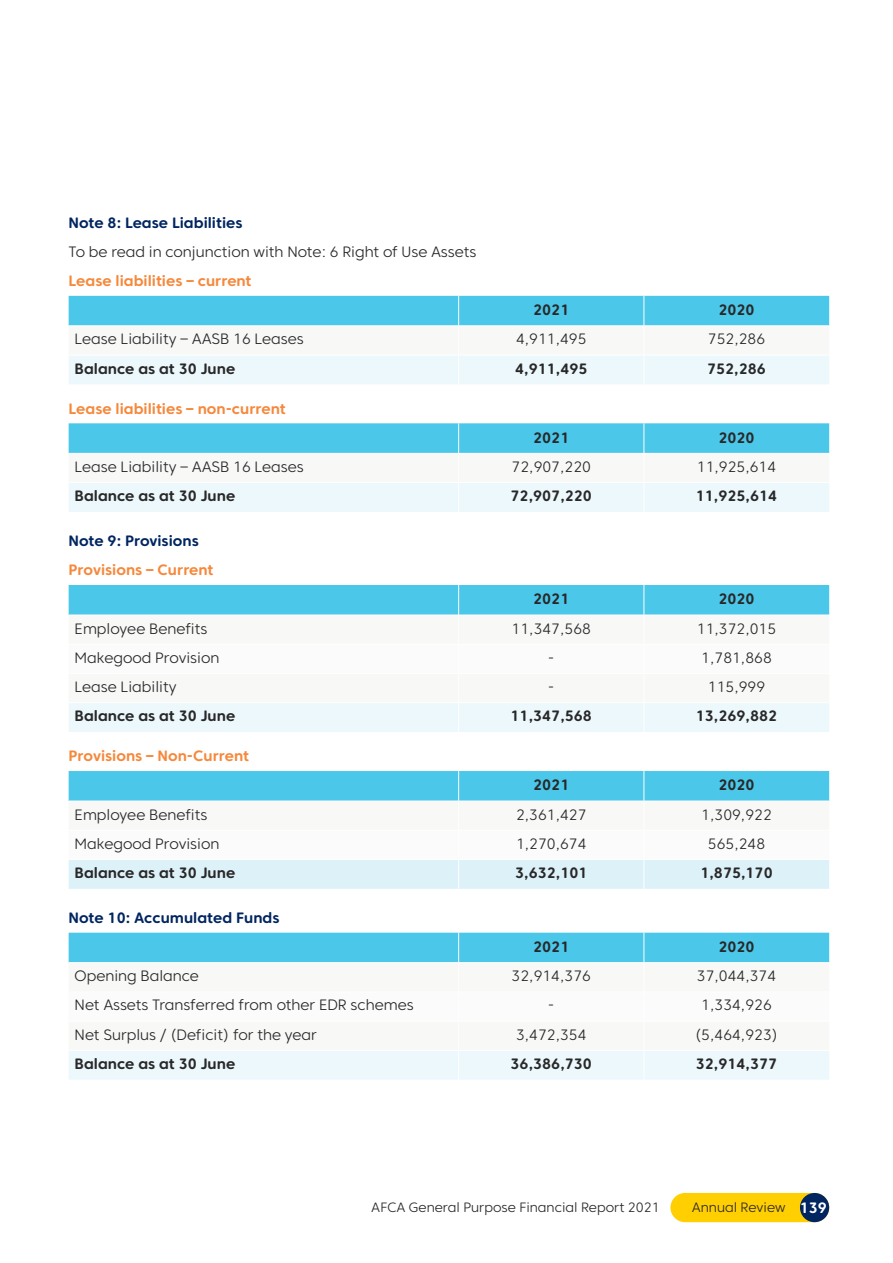
<style>
.page{position:relative;width:893px;height:1263px;background:#fff}
.page>*{position:absolute;margin:0;border:0;box-sizing:border-box;transform-origin:0 0}
.t1{font:300 15px "Core Sans CR 35";color:#292829}
.t2{font:700 15px "Core Sans CR 65";color:#292829}
.t3{font:700 15px "Core Sans CR 65";color:#f6883b}
.t4{font:700 15px "Core Sans CR 65";color:#002561}
.t5{font:300 13.5px "Core Sans CR 35";color:#292829}
.s1{font-family:"Core Sans CR 65";font-weight:700;font-size:15px;color:#fff}
</style>
<div class="page">
<svg style="left:69px;top:296px;width:760px;height:88px"></svg>
<svg style="left:69px;top:423px;width:760px;height:89px"></svg>
<svg style="left:69px;top:585px;width:760px;height:147px"></svg>
<svg style="left:69px;top:771px;width:760px;height:118px"></svg>
<svg style="left:69px;top:933px;width:760px;height:147px"></svg>
<div style="left:670px;top:1193px;width:159px;height:29px;background:#ffcf01;border-radius:15px"></div>
<div style="left:800px;top:1193px;width:29px;height:29px;background:#002561;border-radius:50%"></div>
<p class="t4" style="left:69px;top:213px;width:175px">Note 8: Lease Liabilities</p>
<p class="t1" style="left:69px;top:242px;width:409px">To be read in conjunction with Note: 6 Right of Use Assets</p>
<p class="t3" style="left:69px;top:271px;width:184px">Lease liabilities – current</p>
<p class="t2" style="left:533px;top:300px;width:38px">2021</p>
<p class="t2" style="left:718px;top:300px;width:38px">2020</p>
<p class="t1" style="left:75px;top:330px;width:231px">Lease Liability – AASB 16 Leases</p>
<p class="t1" style="left:516px;top:330px;width:72px">4,911,495</p>
<p class="t1" style="left:708px;top:330px;width:59px">752,286</p>
<p class="t2" style="left:75px;top:359px;width:162px">Balance as at 30 June</p>
<p class="t2" style="left:515px;top:359px;width:74px">4,911,495</p>
<p class="t2" style="left:707px;top:359px;width:60px">752,286</p>
<p class="t3" style="left:69px;top:399px;width:219px">Lease liabilities – non-current</p>
<p class="t2" style="left:533px;top:428px;width:38px">2021</p>
<p class="t2" style="left:718px;top:428px;width:38px">2020</p>
<p class="t1" style="left:75px;top:457px;width:231px">Lease Liability – AASB 16 Leases</p>
<p class="t1" style="left:512px;top:457px;width:81px">72,907,220</p>
<p class="t1" style="left:697px;top:457px;width:81px">11,925,614</p>
<p class="t2" style="left:75px;top:486px;width:162px">Balance as at 30 June</p>
<p class="t2" style="left:511px;top:486px;width:83px">72,907,220</p>
<p class="t2" style="left:696px;top:486px;width:83px">11,925,614</p>
<p class="t4" style="left:69px;top:531px;width:132px">Note 9: Provisions</p>
<p class="t3" style="left:69px;top:561px;width:146px">Provisions – Current</p>
<p class="t2" style="left:533px;top:590px;width:38px">2021</p>
<p class="t2" style="left:718px;top:590px;width:38px">2020</p>
<p class="t1" style="left:75px;top:619px;width:134px">Employee Benefits</p>
<p class="t1" style="left:512px;top:619px;width:81px">11,347,568</p>
<p class="t1" style="left:697px;top:619px;width:81px">11,372,015</p>
<p class="t1" style="left:75px;top:648px;width:146px">Makegood Provision</p>
<p class="t1" style="left:548px;top:648px;width:7px">-</p>
<p class="t1" style="left:701px;top:648px;width:72px">1,781,868</p>
<p class="t1" style="left:75px;top:677px;width:104px">Lease Liability</p>
<p class="t1" style="left:548px;top:677px;width:7px">-</p>
<p class="t1" style="left:708px;top:677px;width:59px">115,999</p>
<p class="t2" style="left:75px;top:707px;width:162px">Balance as at 30 June</p>
<p class="t2" style="left:511px;top:707px;width:83px">11,347,568</p>
<p class="t2" style="left:696px;top:707px;width:83px">13,269,882</p>
<p class="t3" style="left:69px;top:747px;width:182px">Provisions – Non-Current</p>
<p class="t2" style="left:533px;top:776px;width:38px">2021</p>
<p class="t2" style="left:718px;top:776px;width:38px">2020</p>
<p class="t1" style="left:75px;top:805px;width:134px">Employee Benefits</p>
<p class="t1" style="left:516px;top:805px;width:72px">2,361,427</p>
<p class="t1" style="left:701px;top:805px;width:72px">1,309,922</p>
<p class="t1" style="left:75px;top:834px;width:146px">Makegood Provision</p>
<p class="t1" style="left:516px;top:834px;width:72px">1,270,674</p>
<p class="t1" style="left:708px;top:834px;width:59px">565,248</p>
<p class="t2" style="left:75px;top:863px;width:162px">Balance as at 30 June</p>
<p class="t2" style="left:515px;top:863px;width:74px">3,632,101</p>
<p class="t2" style="left:700px;top:863px;width:74px">1,875,170</p>
<p class="t4" style="left:69px;top:908px;width:212px">Note 10: Accumulated Funds</p>
<p class="t2" style="left:533px;top:937px;width:38px">2021</p>
<p class="t2" style="left:718px;top:937px;width:38px">2020</p>
<p class="t1" style="left:75px;top:966px;width:126px">Opening Balance</p>
<p class="t1" style="left:512px;top:966px;width:81px">32,914,376</p>
<p class="t1" style="left:697px;top:966px;width:81px">37,044,374</p>
<p class="t1" style="left:75px;top:996px;width:341px">Net Assets Transferred from other EDR schemes</p>
<p class="t1" style="left:548px;top:996px;width:7px">-</p>
<p class="t1" style="left:701px;top:996px;width:72px">1,334,926</p>
<p class="t1" style="left:75px;top:1025px;width:244px">Net Surplus / (Deficit) for the year</p>
<p class="t1" style="left:516px;top:1025px;width:72px">3,472,354</p>
<p class="t1" style="left:695px;top:1025px;width:84px">(5,464,923)</p>
<p class="t2" style="left:75px;top:1054px;width:162px">Balance as at 30 June</p>
<p class="t2" style="left:511px;top:1054px;width:83px">36,386,730</p>
<p class="t2" style="left:696px;top:1054px;width:83px">32,914,377</p>
<p class="t5" style="left:371px;top:1199px;width:290px">AFCA General Purpose Financial Report 2021</p>
<p class="t5" style="left:692px;top:1199px;width:137px">Annual Review <span class="s1">139</span></p>
</div>
